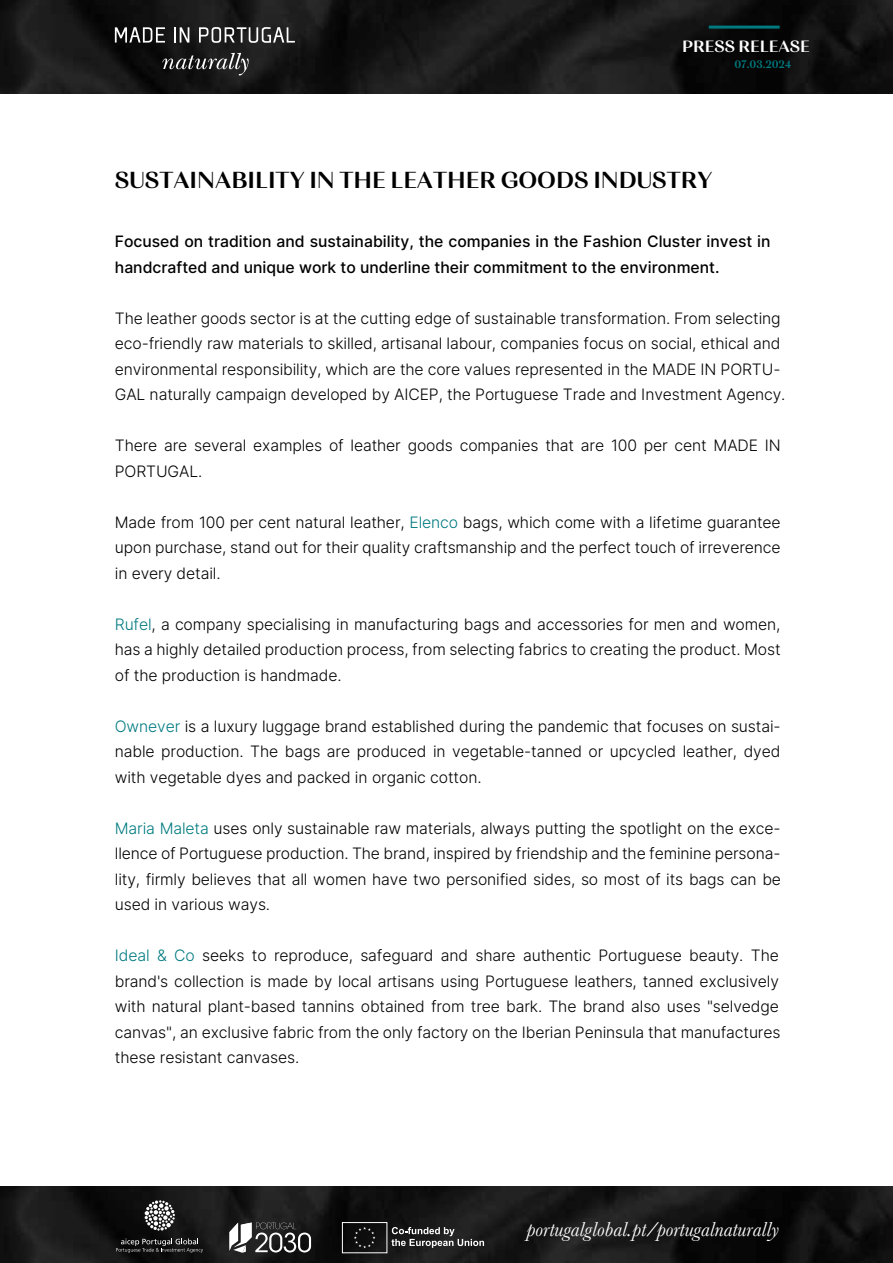
<style>
.page{position:relative;width:893px;height:1263px;background:#fff}
.page>*{position:absolute;margin:0;border:0;box-sizing:border-box;transform-origin:0 0}
.t1{font:25.5px "Calma Global Medium";color:#000}
.t2{font:italic 21px "Baskerville";color:#fff}
.t3{font:18px "Calma Global Medium";color:#fff}
.t4{font:300 15.75px/25.5px "Inter";letter-spacing:-.01em;color:#000;text-align:justify}
.t5{font:500 15.75px/25.5px "Inter";color:#000}
.t6{font:12px "Calma Global Medium";color:#007a80}
.s1{color:#007a80}
</style>
<div class="page">
<img style="left:0;top:0;width:893px;height:94px">
<img style="left:0;top:1186px;width:893px;height:77px">
<svg style="left:229px;top:1222px;width:82px;height:31px"></svg>
<div style="left:342px;top:1222px;width:45px;height:31px;border:1px solid #fff"></div>
<svg style="left:354px;top:1227px;width:21px;height:21px"></svg>
<svg style="left:391px;top:1227px;width:93px;height:21px;background:#4e4e4e"></svg>
<svg style="left:145px;top:1200px;width:30px;height:30px"></svg>
<svg style="left:116px;top:1238px;width:87px;height:15px"></svg>
<svg style="left:115px;top:27px;width:50px;height:16px"></svg>
<svg style="left:174px;top:27px;width:15px;height:16px"></svg>
<svg style="left:199px;top:27px;width:96px;height:16px"></svg>
<svg style="left:162px;top:53px;width:87px;height:22px;background:#3f3f3f"></svg>
<hr style="left:709px;top:26px;width:71px;height:3px;background:#007a80">
<p class="t3" style="left:683px;top:35px;width:122px">COMUNICADO</p>
<p class="t6" style="left:734px;top:57px;width:57px">15.03.2023</p>
<p class="t3" style="left:682px;top:35px;width:129px">PRESS RELEASE</p>
<p class="t6" style="left:734px;top:57px;width:58px">07.03.2024</p>
<h1 class="t1" style="left:115px;top:164px;width:599px">SUSTAINABILITY IN THE LEATHER GOODS INDUSTRY</h1>
<p class="t5" style="left:115px;top:228px;width:657px">Focused on tradition and sustainability, the companies in the Fashion Cluster invest in handcrafted and unique work to underline their commitment to the environment.</p>
<p class="t4" style="left:115px;top:305px;width:672px;text-align:left">The leather goods sector is at the cutting edge of sustainable transformation. From selecting eco-friendly raw materials to skilled, artisanal labour, companies focus on social, ethical and environmental responsibility, which are the core values represented in the MADE IN PORTU-GAL naturally campaign developed by AICEP, the Portuguese Trade and Investment Agency.</p>
<p class="t4" style="left:115px;top:433px;width:667px">There are several examples of leather goods companies that are 100 per cent MADE IN<br>PORTUGAL.</p>
<p class="t4" style="left:115px;top:509px;width:667px">Made from 100 per cent natural leather, <span class="s1">Elenco</span> bags, which come with a lifetime guarantee upon purchase, stand out for their quality craftsmanship and the perfect touch of irreverence in every detail.</p>
<p class="t4" style="left:115px;top:611px;width:667px"><span class="s1">Rufel</span>, a company specialising in manufacturing bags and accessories for men and women, has a highly detailed production process, from selecting fabrics to creating the product. Most of the production is handmade.</p>
<p class="t4" style="left:115px;top:713px;width:667px"><span class="s1">Ownever</span> is a luxury luggage brand established during the pandemic that focuses on sustai&shy;nable production. The bags are produced in vegetable-tanned or upcycled leather, dyed with vegetable dyes and packed in organic cotton.</p>
<p class="t4" style="left:115px;top:815px;width:668px"><span class="s1">Maria Maleta</span> uses only sustainable raw materials, always putting the spotlight on the exce&shy;llence of Portuguese production. The brand, inspired by friendship and the feminine persona&shy;lity, firmly believes that all women have two personified sides, so most of its bags can be used in various ways.</p>
<p class="t4" style="left:115px;top:943px;width:667px"><span class="s1">Ideal &amp; Co</span> seeks to reproduce, safeguard and share authentic Portuguese beauty. The brand's collection is made by local artisans using Portuguese leathers, tanned exclusively with natural plant-based tannins obtained from tree bark. The brand also uses "selvedge canvas", an exclusive fabric from the only factory on the Iberian Peninsula that manufactures these resistant canvases.</p>
<h2 class="t2" style="left:527px;top:1216px;width:254px">portugalglobal.pt/portugalnaturally</h2>
</div>
